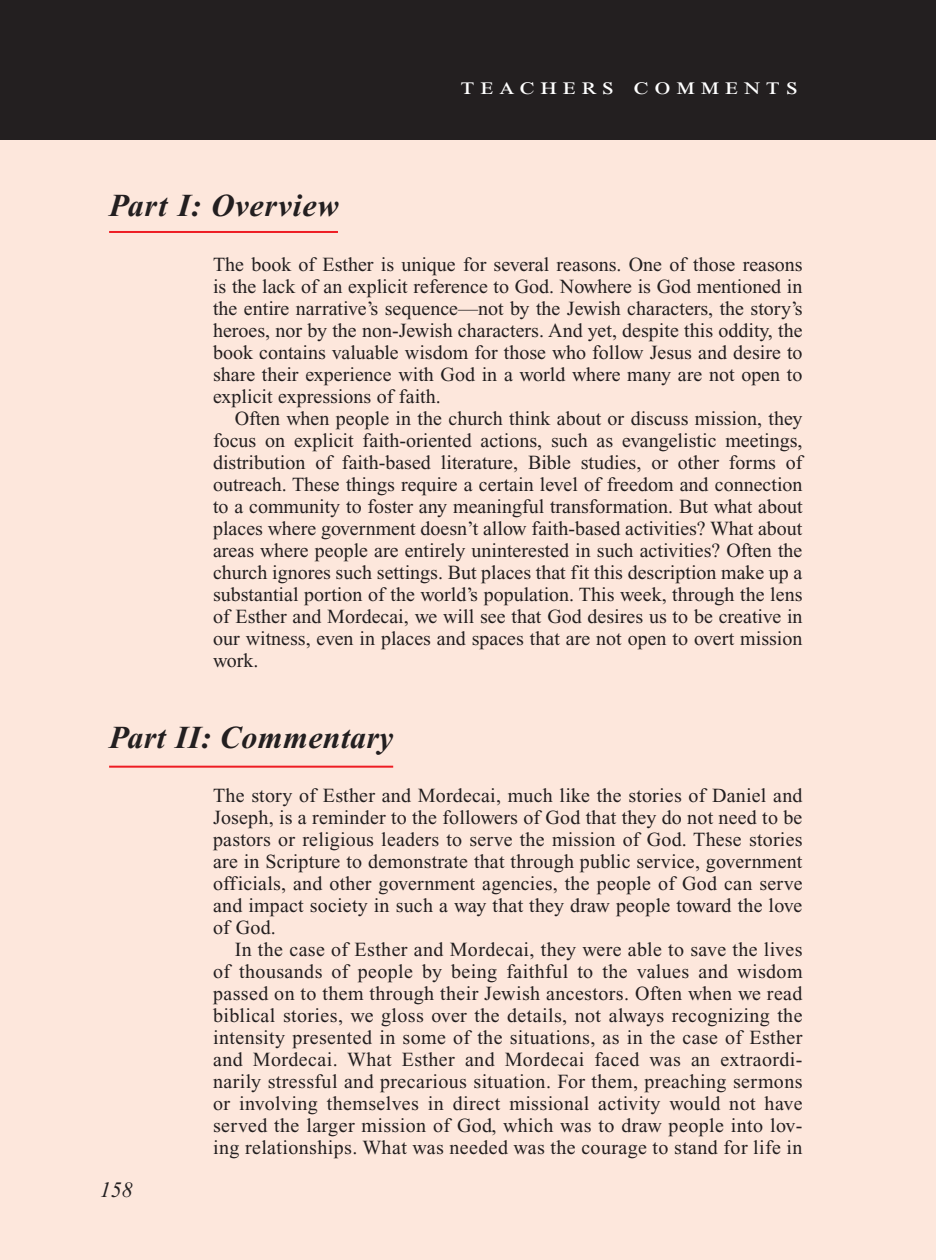
<style>
.page{position:relative;width:936px;height:1260px;background:#fff}
.page>*{position:absolute;margin:0;border:0;box-sizing:border-box;transform-origin:0 0}
.Main_Head_Teachers_C{font:italic 700 32px "Times New Roman PS Std";letter-spacing:.01em;color:#231f20}
.Teachers_Comments_He{font:24px "Times New Roman PS Std";letter-spacing:.2em;color:#fff;scale:1.2 1}
.PageNumbers{font:italic 22px "Times New Roman PS Std";color:#231f20}
.Objectives_Body_Text{font:20px/22px "Times New Roman PS Std";letter-spacing:.01em;color:#231f20;text-align:justify}
</style>
<div class="page">
<div style="left:0;top:136px;width:936px;height:1124px;background:#fde7dc"></div>
<hr style="left:109px;top:231px;width:229px;height:2px;background:#ee1d23">
<hr style="left:109px;top:766px;width:284px;height:2px;background:#ee1d23">
<div style="left:0;top:0;width:936px;height:140px;background:#231f20"></div>
<p class="Main_Head_Teachers_C" style="left:109px;top:188px;width:231px">Part I: Overview</p>
<p class="Teachers_Comments_He" style="left:461px;top:73px;width:283px">teachers comments</p>
<p class="Objectives_Body_Text" style="left:213px;top:253px;width:591px">The book of Esther is unique for several reasons. One of those reasons is the lack of an explicit reference to God. Nowhere is God mentioned in the entire narrative’s sequence—not by the Jewish characters, the story’s heroes, nor by the non-Jewish characters. And yet, despite this oddity, the book contains valuable wisdom for those who follow Jesus and desire to share their experience with God in a world where many are not open to explicit expressions of faith.</p>
<p class="Objectives_Body_Text" style="left:213px;top:407px;width:591px;text-indent:22px">Often when people in the church think about or discuss mission, they focus on explicit faith-oriented actions, such as evangelistic meetings, distribution of faith-based literature, Bible studies, or other forms of outreach. These things require a certain level of freedom and connection to a community to foster any meaningful transformation. But what about places where government doesn’t allow faith-based activities? What about areas where people are entirely uninterested in such activities? Often the church ignores such settings. But places that fit this description make up a substantial portion of the world’s population. This week, through the lens of Esther and Mordecai, we will see that God desires us to be creative in our witness, even in places and spaces that are not open to overt mission work.</p>
<p class="Main_Head_Teachers_C" style="left:109px;top:720px;width:286px">Part II: Commentary</p>
<p class="Objectives_Body_Text" style="left:213px;top:784px;width:591px">The story of Esther and Mordecai, much like the stories of Daniel and Joseph, is a reminder to the followers of God that they do not need to be pastors or religious leaders to serve the mission of God. These stories are in Scripture to demonstrate that through public service, government officials, and other government agencies, the people of God can serve and impact society in such a way that they draw people toward the love of God.</p>
<p class="Objectives_Body_Text" style="left:213px;top:938px;width:591px;text-align:left;text-indent:22px">In the case of Esther and Mordecai, they were able to save the lives of thousands of people by being faithful to the values and wisdom passed on to them through their Jewish ancestors. Often when we read biblical stories, we gloss over the details, not always recognizing the intensity presented in some of the situations, as in the case of Esther and Mordecai. What Esther and Mordecai faced was an extraordi&shy;narily stressful and precarious situation. For them, preaching sermons or involving themselves in direct missional activity would not have served the larger mission of God, which was to draw people into lov&shy;ing relationships. What was needed was the courage to stand for life in</p>
<p class="PageNumbers" style="left:100px;top:1178px;width:34px">158</p>
</div>
